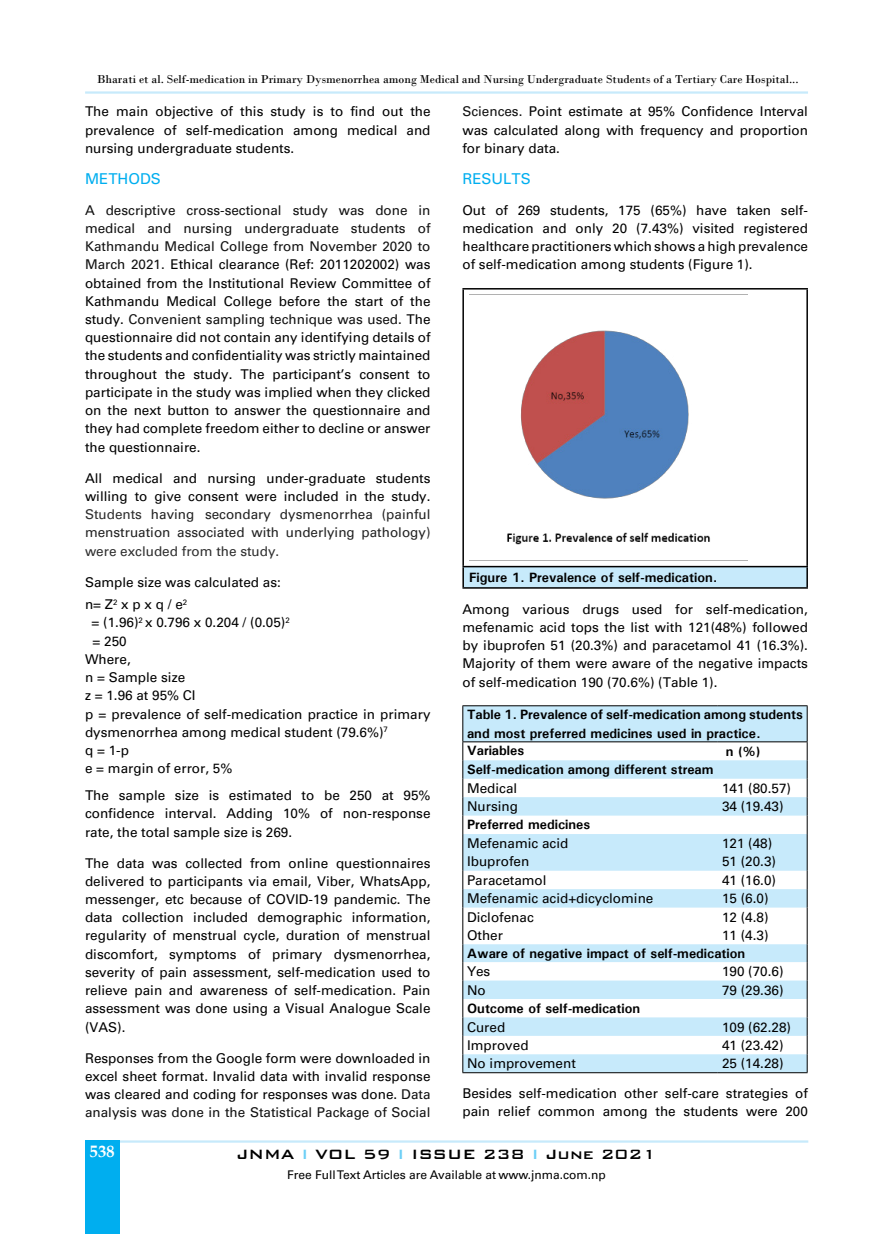
<style>
.page{position:relative;width:893px;height:1234px;background:#fff}
.page>*{position:absolute;margin:0;border:0;box-sizing:border-box;transform-origin:0 0}
.t1{font:500 18px "Bank Gothic BT";color:#000}
.t2{font:700 16.5px "Book Antiqua";color:#fff}
.Introduction{font:15px "Univers";color:#00aeef}
.Introduction-2{font:13.5px/18.3px "Univers";color:#000;text-align:justify}
.Introduction-3{font:700 13.5px/18.1px "Univers";color:#000}
.Introduction-4{font:12px "Bodoni";color:#000}
.t3{font:12px "Univers";color:#000}
.s1{color:#111}
.s2{color:#2e2e2e}
.s3{color:#222}
.s4{color:#6dcff6}
</style>
<div class="page">
<hr style="left:85px;top:91px;width:723px;height:3px;background:#c7eafb">
<hr style="left:85px;top:1140px;width:723px;height:2px;background:#c7eafb">
<div style="left:85px;top:1140px;width:35px;height:93px;background:#00aeef"></div>
<div style="left:463px;top:566px;width:344px;height:21px;background:#c7eafb"></div>
<hr style="left:462px;top:288px;width:346px;height:1px;background:#000">
<hr style="left:462px;top:289px;width:2px;height:276px;background:#000">
<hr style="left:806px;top:289px;width:2px;height:276px;background:#000">
<hr style="left:462px;top:565px;width:346px;height:2px;background:#000">
<hr style="left:462px;top:567px;width:2px;height:20px;background:#000">
<hr style="left:806px;top:567px;width:2px;height:20px;background:#000">
<hr style="left:462px;top:587px;width:346px;height:1px;background:#000">
<img style="left:507px;top:330px;width:203px;height:215px">
<svg style="left:463px;top:706px;width:344px;height:366px;fill:#c7eafb"></svg>
<hr style="left:462px;top:705px;width:256px;height:1px;background:#000">
<hr style="left:462px;top:706px;width:1px;height:35px;background:#000">
<hr style="left:718px;top:705px;width:89px;height:1px;background:#000">
<hr style="left:462px;top:741px;width:256px;height:1px;background:#000">
<hr style="left:718px;top:741px;width:89px;height:1px;background:#000">
<svg style="left:462px;top:742px;width:1px;height:91px"></svg>
<svg style="left:807px;top:742px;width:1px;height:91px"></svg>
<hr style="left:462px;top:833px;width:1px;height:37px;background:#000">
<hr style="left:807px;top:833px;width:1px;height:37px;background:#000">
<svg style="left:462px;top:870px;width:1px;height:37px"></svg>
<svg style="left:807px;top:870px;width:1px;height:37px"></svg>
<hr style="left:462px;top:907px;width:1px;height:37px;background:#000">
<hr style="left:807px;top:907px;width:1px;height:37px;background:#000">
<svg style="left:462px;top:944px;width:1px;height:128px"></svg>
<svg style="left:807px;top:944px;width:1px;height:128px"></svg>
<hr style="left:462px;top:1072px;width:256px;height:1px;background:#000">
<hr style="left:718px;top:1072px;width:89px;height:1px;background:#000">
<hr style="left:807px;top:706px;width:1px;height:35px;background:#000">
<p class="Introduction-4" style="left:97px;top:72px;width:703px">Bharati et al. Self-medication in Primary Dysmenorrhea among Medical and Nursing Undergraduate Students of a Tertiary Care Hospital...</p>
<p class="Introduction-2" style="left:85px;top:102px;width:347px">The main objective of this study is to find out the prevalence of self-medication among medical and nursing undergraduate students.</p>
<p class="Introduction" style="left:85px;top:169px;width:77px">METHODS</p>
<p class="Introduction-2" style="left:85px;top:201px;width:347px"><span class="s1">A descriptive cross-sectional study was done in medical and nursing undergraduate students of Kathmandu Medical College from November 2020 to March 2021.</span> Ethical clearance (Ref: 2011202002) was obtained from the Institutional Review Committee of Kathmandu Medical College before the start of the study. <span class="s1">Convenient sampling technique was used.</span> The questionnaire did not contain any identifying details of the students and confidentiality was strictly maintained throughout the study. The participant’s consent to participate in the study was implied when they clicked on the next button to answer the questionnaire and they had complete freedom either to decline or answer the questionnaire.</p>
<p class="Introduction-2" style="left:85px;top:468px;width:347px">All medical and nursing under-graduate students willing to give consent were included in the study.<br><span class="s2">Students</span> <span class="s3">having secondary dysmenorrhea (painful menstruation associated with underlying pathology</span><span class="s2">) were excluded from the study.</span></p>
<p class="Introduction-2" style="left:85px;top:572px;width:197px">Sample size was calculated as:</p>
<p class="Introduction-2" style="left:85px;top:595px;width:104px">n= Z<sup>2</sup> x p x q / e<sup>2</sup></p>
<p class="Introduction-2" style="left:92px;top:613px;width:200px">= (1.96)<sup>2</sup> x 0.796 x 0.204 / (0.05)<sup>2</sup></p>
<p class="Introduction-2" style="left:93px;top:631px;width:36px">= 250</p>
<p class="Introduction-2" style="left:85px;top:649px;width:47px">Where,</p>
<p class="Introduction-2" style="left:85px;top:668px;width:102px">n = Sample size</p>
<p class="Introduction-2" style="left:85px;top:686px;width:112px">z = 1.96 at 95% CI</p>
<p class="Introduction-2" style="left:85px;top:704px;width:347px">p = prevalence of self-medication practice in primary dysmenorrhea among medical student (79.6%)<sup>7</sup></p>
<p class="Introduction-2" style="left:85px;top:741px;width:45px">q = 1-p</p>
<p class="Introduction-2" style="left:85px;top:759px;width:149px">e = margin of error, 5%</p>
<p class="Introduction-2" style="left:85px;top:786px;width:347px">The sample size is estimated to be 250 at 95% confidence interval. Adding 10% of non-response rate, the total sample size is 269.</p>
<p class="Introduction-2" style="left:85px;top:853px;width:347px">The data was collected from online questionnaires delivered to participants via email, Viber, WhatsApp, messenger, etc because of COVID-19 pandemic. The data collection included demographic information, regularity of menstrual cycle, duration of menstrual discomfort, symptoms of primary dysmenorrhea, severity of pain assessment, self-medication used to relieve pain and awareness of self-medication. Pain assessment was done using a Visual Analogue Scale (VAS).</p>
<p class="Introduction-2" style="left:85px;top:1048px;width:347px">Responses from the Google form were downloaded in excel sheet format. Invalid data with invalid response was cleared and coding for responses was done. <span class="s1">Data analysis was done in the Statistical Package of Social</span></p>
<p class="Introduction-2" style="left:462px;top:102px;width:347px"><span class="s1">Sciences.</span> Point estimate at 95% Confidence Interval was calculated along with frequency and proportion for binary data.</p>
<p class="Introduction" style="left:462px;top:169px;width:70px">RESULTS</p>
<p class="Introduction-2" style="left:462px;top:201px;width:347px">Out of 269 students, 175 (65%) have taken self&shy;medication and only 20 (7.43%) visited registered healthcare practitioners which shows a high prevalence of self-medication among students (Figure 1).</p>
<p class="Introduction-3" style="left:469px;top:567px;width:250px">Figure 1. Prevalence of self-medication.</p>
<p class="Introduction-2" style="left:462px;top:599px;width:347px">Among various drugs used for self-medication, mefenamic acid tops the list with 121(48%) followed by ibuprofen 51 (20.3%) and paracetamol 41 (16.3%).<br>Majority of them were aware of the negative impacts of self-medication 190 (70.6%) (Table 1).</p>
<p class="Introduction-3" style="left:467px;top:705px;width:337px">Table 1. Prevalence of self-medication among students and most preferred medicines used in practice.</p>
<p class="Introduction-3" style="left:467px;top:741px;width:59px">Variables</p>
<p class="Introduction-3" style="left:726px;top:741px;width:36px">n (%)</p>
<p class="Introduction-3" style="left:467px;top:759px;width:248px">Self-medication among different stream</p>
<p class="Introduction-2" style="left:467px;top:778px;width:52px">Medical</p>
<p class="Introduction-2" style="left:722px;top:778px;width:71px">141 (80.57)</p>
<p class="Introduction-2" style="left:467px;top:797px;width:53px">Nursing</p>
<p class="Introduction-2" style="left:722px;top:797px;width:63px">34 (19.43)</p>
<p class="Introduction-3" style="left:467px;top:815px;width:125px">Preferred medicines</p>
<p class="Introduction-2" style="left:467px;top:834px;width:103px">Mefenamic acid</p>
<p class="Introduction-2" style="left:467px;top:852px;width:64px">Ibuprofen</p>
<p class="Introduction-2" style="left:722px;top:834px;width:52px">121 (48)</p>
<p class="Introduction-2" style="left:722px;top:852px;width:56px">51 (20.3)</p>
<p class="Introduction-2" style="left:467px;top:870px;width:81px">Paracetamol</p>
<p class="Introduction-2" style="left:722px;top:870px;width:56px">41 (16.0)</p>
<p class="Introduction-2" style="left:467px;top:889px;width:188px">Mefenamic acid+dicyclomine</p>
<p class="Introduction-2" style="left:722px;top:889px;width:48px">15 (6.0)</p>
<p class="Introduction-2" style="left:467px;top:907px;width:68px">Diclofenac</p>
<p class="Introduction-2" style="left:467px;top:925px;width:38px">Other</p>
<p class="Introduction-2" style="left:722px;top:907px;width:48px">12 (4.8)</p>
<p class="Introduction-2" style="left:722px;top:925px;width:48px">11 (4.3)</p>
<p class="Introduction-3" style="left:467px;top:943px;width:280px">Aware of negative impact of self-medication</p>
<p class="Introduction-2" style="left:467px;top:962px;width:25px">Yes</p>
<p class="Introduction-2" style="left:722px;top:962px;width:63px">190 (70.6)</p>
<p class="Introduction-2" style="left:467px;top:980px;width:20px">No</p>
<p class="Introduction-2" style="left:722px;top:980px;width:63px">79 (29.36)</p>
<p class="Introduction-3" style="left:467px;top:998px;width:175px">Outcome of self-medication</p>
<p class="Introduction-2" style="left:467px;top:1017px;width:40px">Cured</p>
<p class="Introduction-2" style="left:722px;top:1017px;width:71px">109 (62.28)</p>
<p class="Introduction-2" style="left:467px;top:1035px;width:63px">Improved</p>
<p class="Introduction-2" style="left:722px;top:1035px;width:63px">41 (23.42)</p>
<p class="Introduction-2" style="left:467px;top:1054px;width:110px">No improvement</p>
<p class="Introduction-2" style="left:722px;top:1054px;width:63px">25 (14.28)</p>
<p class="Introduction-2" style="left:462px;top:1083px;width:347px">Besides self-medication other self-care strategies of pain relief common among the students were 200</p>
<p class="t2" style="left:90px;top:1139px;width:26px">538</p>
<h1 class="t1" style="left:236px;top:1143px;width:421px">JNMA <span class="s4">I</span> VOL 59 <span class="s4">I</span> ISSUE 238 <span class="s4">I</span> June 2021</h1>
<p class="t3" style="left:287px;top:1167px;width:320px">Free Full Text Articles are Available at www.jnma.com.np</p>
</div>
